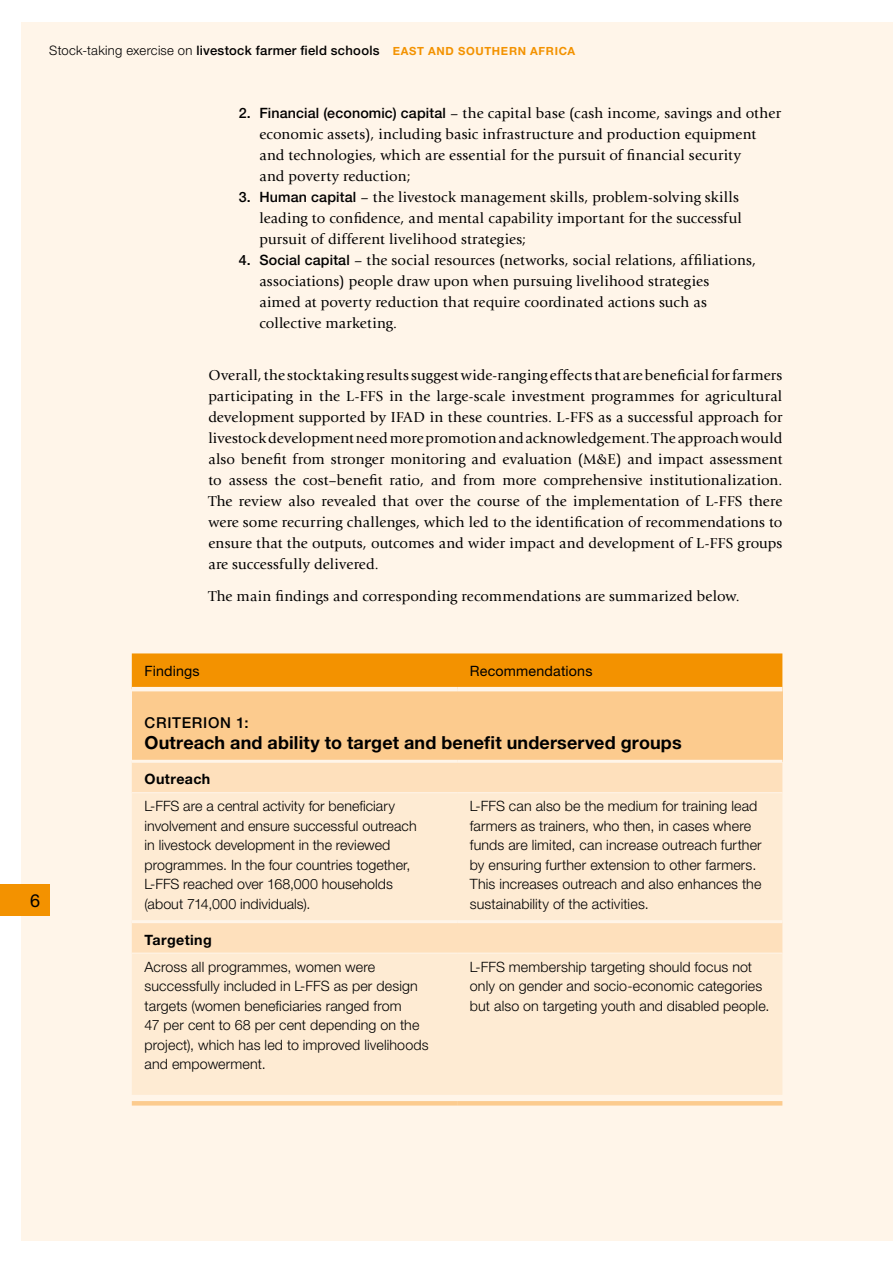
<style>
.page{position:relative;width:893px;height:1263px;background:#fff5e9}
.page>*{position:absolute;margin:0;border:0;box-sizing:border-box;transform-origin:0 0}
.t1{font:700 18px "Helvetica Neue LT Std";letter-spacing:.01em;color:#000}
.t2{font:18px "Helvetica Neue LT Std";color:#000}
.t3{font:15px/21px "Giovanni Std";letter-spacing:.01em;color:#000}
.t4{font:500 15px "Helvetica Neue LT Std";letter-spacing:.045em;color:#000}
.t5{font:300 14.25px/19.5px "Helvetica Neue LT Std";letter-spacing:.01em;color:#000}
.t6{font:14.25px "Helvetica Neue LT Std";letter-spacing:.01em;color:#000}
.t7{font:700 14.25px "Helvetica Neue LT Std";letter-spacing:.03em;color:#000}
.t8{font:500 13.05px "Helvetica Neue LT Std";letter-spacing:.02em;color:#000}
.s1{font-weight:300}
.s2{font-weight:700;font-size:11.25px;color:#f39200}
.s3{font-family:"Helvetica Neue LT Std";font-weight:500;font-size:14.25px}
</style>
<div class="page">
<div style="left:0;top:0;width:893px;height:21px;background:#fff"></div>
<div style="left:0;top:1242px;width:893px;height:21px;background:#fff"></div>
<div style="left:0;top:0;width:21px;height:1263px;background:#fff"></div>
<div style="left:132px;top:653px;width:650px;height:34px;background:#f39200"></div>
<div style="left:132px;top:689px;width:650px;height:72px;background:#fccb8e"></div>
<div style="left:132px;top:763px;width:650px;height:29px;background:#fee0bc"></div>
<svg style="left:132px;top:793px;width:650px;height:302px;fill:#feebd3"></svg>
<hr style="left:132px;top:687px;width:325px;height:4px;background:#fff5e9">
<hr style="left:457px;top:687px;width:325px;height:4px;background:#fff5e9">
<hr style="left:132px;top:1101px;width:325px;height:4px;background:#fccb8e">
<hr style="left:457px;top:1101px;width:325px;height:4px;background:#fccb8e">
<hr style="left:132px;top:760px;width:325px;height:3px;background:#fff5e9">
<hr style="left:457px;top:760px;width:325px;height:3px;background:#fff5e9">
<hr style="left:132px;top:920px;width:325px;height:3px;background:#fff5e9">
<hr style="left:457px;top:920px;width:325px;height:3px;background:#fff5e9">
<hr style="left:132px;top:953px;width:325px;height:1px;background:#fff5e9">
<hr style="left:457px;top:953px;width:325px;height:1px;background:#fff5e9">
<div style="left:0;top:884px;width:49px;height:32px;background:#f39200"></div>
<p class="t8" style="left:49px;top:42px;width:527px"><span class="s1">Stock-taking exercise on</span> livestock farmer field schools <span class="s2">EAST AND SOUTHERN AFRICA</span></p>
<p class="t3" style="left:259px;top:103px;width:523px;text-indent:-21px"><span class="s3">2. Financial (economic) capital</span> – the capital base (cash income, savings and other economic assets), including basic infrastructure and production equipment and technologies, which are essential for the pursuit of financial security<br>and poverty reduction;</p>
<p class="t3" style="left:259px;top:187px;width:484px;text-indent:-21px"><span class="s3">3. Human capital</span> – the livestock management skills, problem-solving skills leading to confidence, and mental capability important for the successful pursuit of different livelihood strategies;</p>
<p class="t3" style="left:259px;top:250px;width:498px;text-indent:-20px"><span class="s3">4. Social capital</span> – the social resources (networks, social relations, affiliations, associations) people draw upon when pursuing livelihood strategies<br>aimed at poverty reduction that require coordinated actions such as collective marketing.</p>
<p class="t3" style="left:208px;top:365px;width:576px;text-align:justify">Overall, the stocktaking results suggest wide-ranging effects that are beneficial for farmers participating in the L-FFS in the large-scale investment programmes for agricultural development supported by IFAD in these countries. L-FFS as a successful approach for livestock development need more promotion and acknowledgement. The approach would also benefit from stronger monitoring and evaluation (M&amp;E) and impact assessment to assess the cost–benefit ratio, and from more comprehensive institutionalization.<br>The review also revealed that over the course of the implementation of L-FFS there were some recurring challenges, which led to the identification of recommendations to ensure that the outputs, outcomes and wider impact and development of L-FFS groups are successfully delivered.</p>
<p class="t3" style="left:208px;top:586px;width:533px">The main findings and corresponding recommendations are summarized below.</p>
<p class="t2" style="left:30px;top:889px;width:12px">6</p>
<p class="t6" style="left:145px;top:663px;width:57px">Findings</p>
<p class="t6" style="left:470px;top:663px;width:124px">Recommendations</p>
<p class="t4" style="left:145px;top:713px;width:106px">CRITERION 1:</p>
<p class="t1" style="left:145px;top:731px;width:539px">Outreach and ability to target and benefit underserved groups</p>
<p class="t7" style="left:145px;top:770px;width:67px">Outreach</p>
<p class="t5" style="left:145px;top:796px;width:274px">L-FFS are a central activity for beneficiary involvement and ensure successful outreach in livestock development in the reviewed programmes. In the four countries together, L-FFS reached over 168,000 households (about 714,000 individuals).</p>
<p class="t5" style="left:470px;top:796px;width:293px">L-FFS can also be the medium for training lead farmers as trainers, who then, in cases where funds are limited, can increase outreach further by ensuring further extension to other farmers.<br>This increases outreach and also enhances the sustainability of the activities.</p>
<p class="t7" style="left:145px;top:931px;width:69px">Targeting</p>
<p class="t5" style="left:145px;top:957px;width:285px">Across all programmes, women were successfully included in L-FFS as per design targets (women beneficiaries ranged from<br>47 per cent to 68 per cent depending on the project), which has led to improved livelihoods and empowerment.</p>
<p class="t5" style="left:470px;top:956px;width:301px">L-FFS membership targeting should focus not only on gender and socio-economic categories but also on targeting youth and disabled people.</p>
</div>
